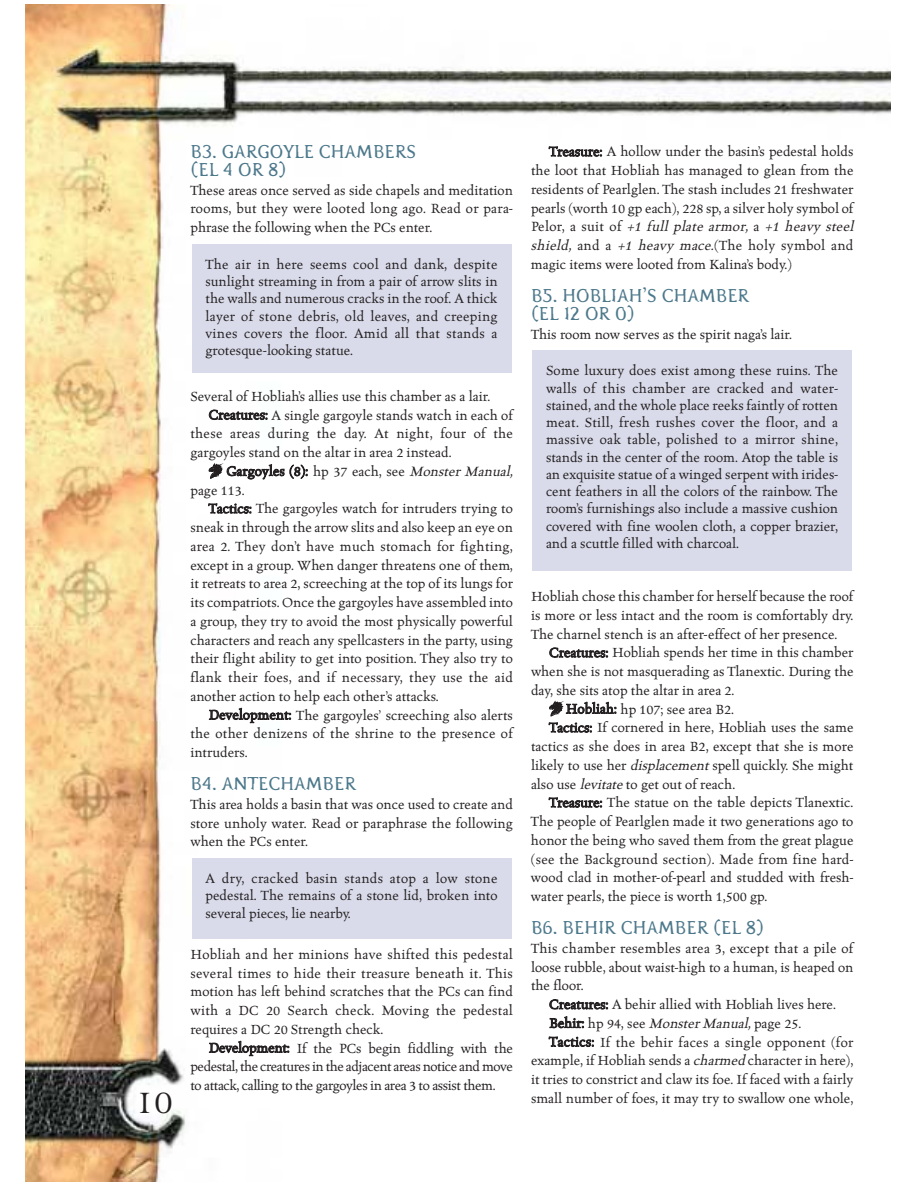
<style>
.page{position:relative;width:918px;height:1188px;background:#fff}
.page>*{position:absolute;margin:0;border:0;box-sizing:border-box;transform-origin:0 0}
.t1{font:34.5px "Alchemy Gold A24";color:#231f20}
.t2{font:18px/18px "Pterra dactyl";color:#4c788b}
.t3{font:500 15px/18.8px "Celestia Antiqua";color:#231f20;text-align:justify}
.t4{font:500 15px "Celestia Antiqua";letter-spacing:.02em;color:#231f20}
.s1{font-style:italic}
</style>
<div class="page">
<img style="left:26px;top:4px;width:865px;height:1178px">
<div style="left:532px;top:350px;width:320px;height:221px;background:#d9dbea"></div>
<div style="left:192px;top:858px;width:319px;height:80px;background:#d9dbea"></div>
<div style="left:192px;top:244px;width:319px;height:128px;background:#d9dbea"></div>
<svg style="left:209px;top:464px;width:13px;height:14px"></svg>
<svg style="left:550px;top:702px;width:13px;height:14px"></svg>
<h1 class="t1" style="left:135px;top:1081px;width:41px">10</h1>
<p class="t2" style="left:190px;top:145px;width:227px">B3. GARGOYLE CHAMBERS (EL 4 OR 8)</p>
<p class="t3" style="left:190px;top:182px;width:324px">These areas once served as side chapels and meditation rooms, but they were looted long ago. Read or para&shy;phrase the following when the PCs enter.</p>
<p class="t3" style="left:206px;top:257px;width:294px;line-height:17.2px">The air in here seems cool and dank, despite sunlight streaming in from a pair of arrow slits in the walls and numerous cracks in the roof. A thick layer of stone debris, old leaves, and creeping vines covers the floor. Amid all that stands a grotesque-looking statue.</p>
<p class="t3" style="left:190px;top:388px;width:301px">Several of Hobliah’s allies use this chamber as a lair.</p>
<p class="t3" style="left:209px;top:407px;width:306px">Creatures: A single gargoyle stands watch in each of</p>
<p class="t4" style="left:191px;top:428px;width:324px">these areas during the day. At night, four of the</p>
<p class="t3" style="left:191px;top:444px;width:263px">gargoyles stand on the altar in area 2 instead.</p>
<p class="t3" style="left:227px;top:463px;width:291px">Gargoyles (8): hp 37 each, see <span class="s1">Monster Manual,</span></p>
<p class="t3" style="left:190px;top:482px;width:56px">page 113.</p>
<p class="t3" style="left:209px;top:500px;width:306px">Tactics: The gargoyles watch for intruders trying to</p>
<p class="t3" style="left:190px;top:519px;width:324px">sneak in through the arrow slits and also keep an eye on</p>
<p class="t4" style="left:190px;top:540px;width:324px">area 2. They don’t have much stomach for fighting,</p>
<p class="t3" style="left:190px;top:557px;width:324px">except in a group. When danger threatens one of them,</p>
<p class="t3" style="left:190px;top:575px;width:324px">it retreats to area 2, screeching at the top of its lungs for</p>
<p class="t3" style="left:190px;top:594px;width:324px">its compatriots. Once the gargoyles have assembled into</p>
<p class="t3" style="left:190px;top:613px;width:324px">a group, they try to avoid the most physically powerful</p>
<p class="t3" style="left:190px;top:632px;width:324px">characters and reach any spellcasters in the party, using</p>
<p class="t3" style="left:190px;top:650px;width:324px">their flight ability to get into position. They also try to</p>
<p class="t4" style="left:190px;top:671px;width:324px">flank their foes, and if necessary, they use the aid</p>
<p class="t3" style="left:190px;top:688px;width:250px">another action to help each other’s attacks.</p>
<p class="t3" style="left:209px;top:707px;width:306px">Development: The gargoyles’ screeching also alerts</p>
<p class="t4" style="left:190px;top:728px;width:324px">the other denizens of the shrine to the presence of</p>
<p class="t3" style="left:190px;top:744px;width:59px">intruders.</p>
<p class="t2" style="left:190px;top:777px;width:167px">B4. ANTECHAMBER</p>
<p class="t3" style="left:190px;top:796px;width:324px">This area holds a basin that was once used to create and store unholy water. Read or paraphrase the following when the PCs enter.</p>
<p class="t3" style="left:206px;top:871px;width:294px;line-height:17.2px">A dry, cracked basin stands atop a low stone pedestal. The remains of a stone lid, broken into several pieces, lie nearby.</p>
<p class="t3" style="left:190px;top:946px;width:324px">Hobliah and her minions have shifted this pedestal several times to hide their treasure beneath it. This motion has left behind scratches that the PCs can find with a DC 20 Search check. Moving the pedestal requires a DC 20 Strength check.</p>
<p class="t3" style="left:191px;top:1040px;width:324px;text-indent:18px">Development: If the PCs begin fiddling with the pedestal, the creatures in the adjacent areas notice and move to attack, calling to the gargoyles in area 3 to assist them.</p>
<p class="t3" style="left:531px;top:143px;width:324px;text-indent:18px">Treasure: A hollow under the basin’s pedestal holds the loot that Hobliah has managed to glean from the residents of Pearlglen. The stash includes 21 freshwater pearls (worth 10 gp each), 228 sp, a silver holy symbol of Pe l o r , a s u i t o f <span class="s1">+1 full plate armor,</span> a <span class="s1">+1 heavy steel shield,</span> and a <span class="s1">+1 heavy mace.</span>(The holy symbol and magic items were looted from Kalina’s body.)</p>
<p class="t2" style="left:531px;top:289px;width:220px">B5. HOBLIAH’S CHAMBER (EL 12 OR 0)</p>
<p class="t3" style="left:531px;top:326px;width:263px">This room now serves as the spirit naga’s lair.</p>
<p class="t3" style="left:546px;top:363px;width:294px;line-height:17.2px">Some luxury does exist among these ruins. The walls of this chamber are cracked and water&shy;stained, and the whole place reeks faintly of rotten meat. Still, fresh rushes cover the floor, and a massive oak table, polished to a mirror shine, stands in the center of the room. Atop the table is an exquisite statue of a winged serpent with irides&shy;cent feathers in all the colors of the rainbow. The room’s furnishings also include a massive cushion covered with fine woolen cloth, a copper brazier, and a scuttle filled with charcoal.</p>
<p class="t3" style="left:531px;top:588px;width:324px">Hobliah chose this chamber for herself because the roof is more or less intact and the room is comfortably dry.<br>The charnel stench is an after-effect of her presence.</p>
<p class="t3" style="left:549px;top:644px;width:306px">Creatures: Hobliah spends her time in this chamber</p>
<p class="t3" style="left:531px;top:663px;width:324px">when she is not masquerading as Tlanextic. During the</p>
<p class="t3" style="left:531px;top:682px;width:205px">day, she sits atop the altar in area 2.</p>
<p class="t3" style="left:566px;top:701px;width:170px">Hobliah: hp 107; see area B2.</p>
<p class="t3" style="left:549px;top:719px;width:306px">Tactics: If cornered in here, Hobliah uses the same</p>
<p class="t3" style="left:531px;top:738px;width:324px">tactics as she does in area B2, except that she is more</p>
<p class="t3" style="left:531px;top:757px;width:324px">likely to use her <span class="s1">displacement</span>spell quickly. She might</p>
<p class="t3" style="left:531px;top:776px;width:206px">also use <span class="s1">levitate</span>to get out of reach.</p>
<p class="t3" style="left:549px;top:794px;width:306px">Treasure: The statue on the table depicts Tlanextic.</p>
<p class="t3" style="left:531px;top:813px;width:324px">The people of Pearlglen made it two generations ago to</p>
<p class="t3" style="left:531px;top:832px;width:324px">honor the being who saved them from the great plague</p>
<p class="t4" style="left:531px;top:853px;width:324px">(see the Background section). Made from fine hard-</p>
<p class="t3" style="left:531px;top:869px;width:324px">wood clad in mother-of-pearl and studded with fresh-</p>
<p class="t3" style="left:531px;top:888px;width:238px">water pearls, the piece is worth 1,500 gp.</p>
<p class="t2" style="left:531px;top:921px;width:235px">B6. BEHIR CHAMBER (EL 8)</p>
<p class="t3" style="left:531px;top:940px;width:324px">This chamber resembles area 3, except that a pile of loose rubble, about waist-high to a human, is heaped on the floor.</p>
<p class="t3" style="left:549px;top:996px;width:288px">Creatures: A behir allied with Hobliah lives here.</p>
<p class="t3" style="left:549px;top:1015px;width:254px">Behir: hp 94, see <span class="s1">MonsterManual,</span>page 25.</p>
<p class="t4" style="left:549px;top:1036px;width:306px">Tactics: If the behir faces a single opponent (for</p>
<p class="t3" style="left:531px;top:1052px;width:324px">example, if Hobliah sends a <span class="s1">charmed</span>character in here),</p>
<p class="t3" style="left:531px;top:1071px;width:324px">it tries to constrict and claw its foe. If faced with a fairly</p>
<p class="t3" style="left:531px;top:1090px;width:324px">small number of foes, it may try to swallow one whole,</p>
</div>
